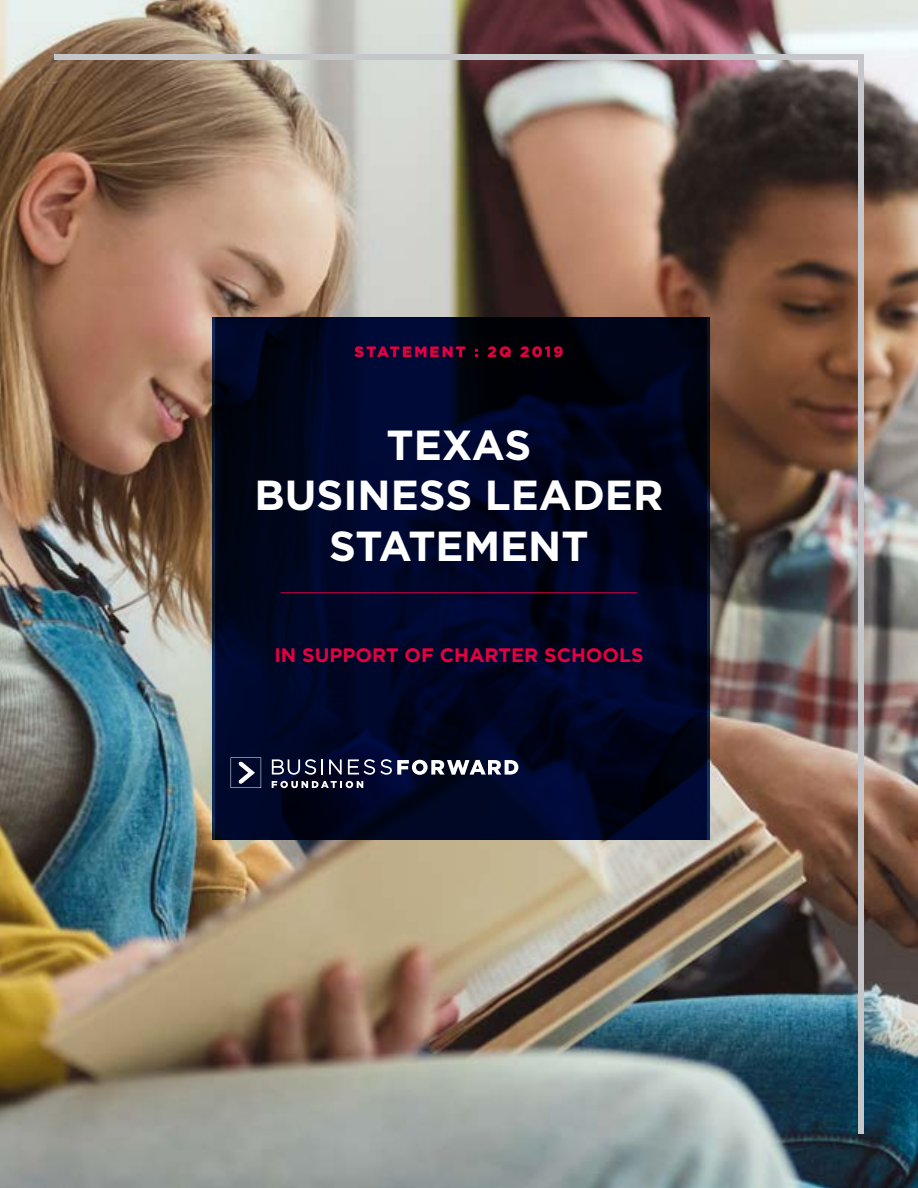
<style>
.page{position:relative;width:918px;height:1188px;background:#fff}
.page>*{position:absolute;margin:0;border:0;box-sizing:border-box;transform-origin:0 0}
.t1{font:700 42px/50.4px "Gotham";color:#fff;text-align:center}
.t2{font:700 19.5px "Gotham";color:#e40041}
.t3{font:900 15px "Gotham";letter-spacing:.15em;color:#e40041}
</style>
<div class="page">
<img style="left:0;top:0;width:918px;height:1188px">
<img style="left:48px;top:51px;width:819px;height:1089px">
<svg style="left:215px;top:317px;width:495px;height:523px"></svg>
<hr style="left:281px;top:592px;width:356px;height:1px;background:#e40041">
<svg style="left:272px;top:759px;width:51px;height:16px"></svg>
<svg style="left:329px;top:759px;width:13px;height:16px"></svg>
<svg style="left:348px;top:759px;width:170px;height:16px"></svg>
<svg style="left:272px;top:781px;width:91px;height:7px"></svg>
<svg style="left:231px;top:757px;width:30px;height:31px"></svg>
<p class="t3" style="left:355px;top:341px;width:210px">STATEMENT : 2Q 2019</p>
<p class="t1" style="left:255px;top:420px;width:410px">TEXAS<br>BUSINESS LEADER<br>STATEMENT</p>
<p class="t2" style="left:274px;top:642px;width:371px">IN SUPPORT OF CHARTER SCHOOLS</p>
</div>
